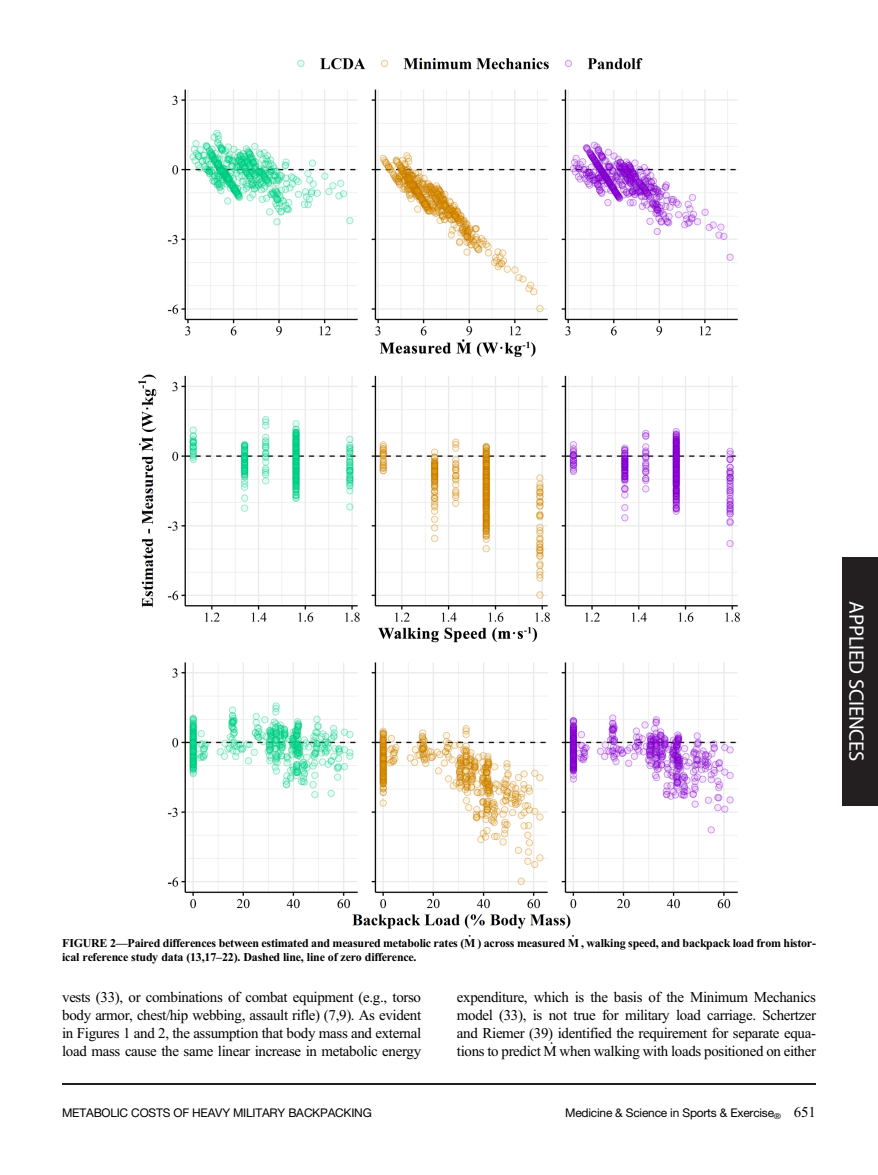
<style>
.page{position:relative;width:878px;height:1175px;background:#fff}
.page>*{position:absolute;margin:0;border:0;box-sizing:border-box;transform-origin:0 0}
.t1{font:20.85px "Adv T Tc 6 d 9 b 48 b";letter-spacing:-.01em;color:#fff}
.t2{font:15px/17.9px "Adv TT182 ff 89 e";letter-spacing:-.02em;color:#000;text-align:justify}
.t3{font:12px/13.5px "Adv T Tf 331 adb 4.B";letter-spacing:-.015em;color:#000}
.t4{font:12px "Adv TT739 e 07 da";letter-spacing:-.015em;color:#000}
.s1{font-style:inherit}
.s2{font-family:"Adv TT182 ff 89 e";font-size:15px}
</style>
<div class="page">
<img style="left:138px;top:59px;width:601px;height:870px">
<hr style="left:62px;top:1083px;width:753px;height:1px;background:#231f20">
<div style="left:842px;top:557px;width:35px;height:248px;background:#231f20"></div>
<h1 class="t1" style="left:863px;top:601px;width:162px;rotate:90deg">APPLIED SCIENCES</h1>
<p class="t3" style="left:62px;top:937px;width:755px">FIGURE 2<span class="s1">—</span>Paired differences between estimated and measured metabolic rates (M<sup>˙</sup> ) across measured M<sup>˙</sup> , walking speed, and backpack load from histor&shy;ical reference study data (13,17<span class="s1">–</span>22). Dashed line, line of zero difference.</p>
<p class="t2" style="left:62px;top:989px;width:360px">vests (33), or combinations of combat equipment (e.g., torso body armor, chest/hip webbing, assault rifle) (7,9). As evident in Figures 1 and 2, the assumption that body mass and external load mass cause the same linear increase in metabolic energy</p>
<p class="t2" style="left:457px;top:989px;width:360px">expenditure, which is the basis of the Minimum Mechanics model (33), is not true for military load carriage. Schertzer and Riemer (39) identified the requirement for separate equa&shy;tions to predict M<sup>˙</sup> when walking with loads positioned on either</p>
<p class="t4" style="left:62px;top:1108px;width:311px">METABOLIC COSTS OF HEAVY MILITARY BACKPACKING</p>
<p class="t4" style="left:565px;top:1108px;width:252px">Medicine &amp; Science in Sports &amp; Exercise<sub>®</sub> <span class="s2">651</span></p>
</div>
